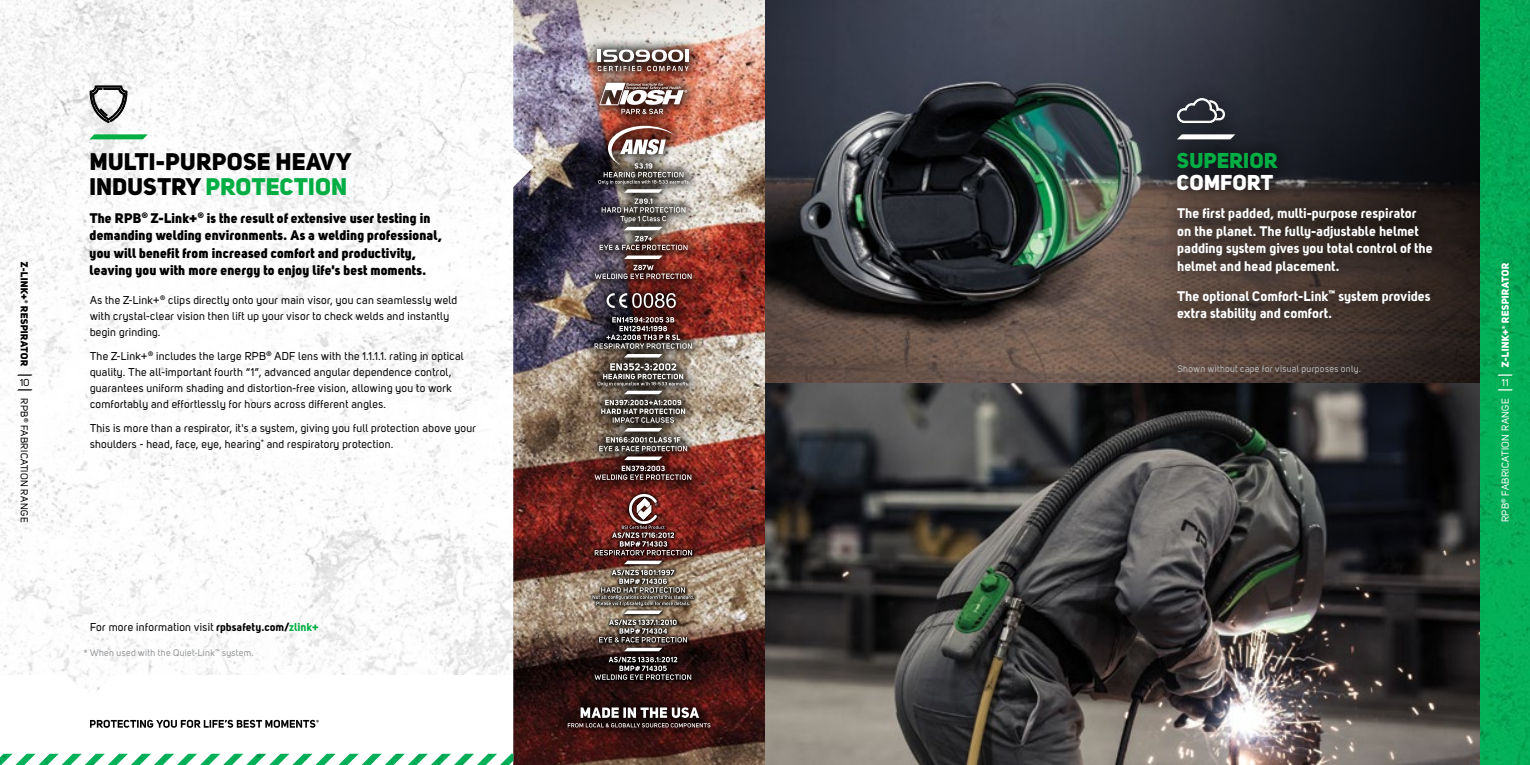
<style>
.page{position:relative;width:1530px;height:765px;background:#fff}
.page>*{position:absolute;margin:0;border:0;box-sizing:border-box;transform-origin:0 0}
.t1{font:23.75px/25px "Uni Sans Heavy";letter-spacing:.01em;color:#000}
.t2{font:21.25px "Uni Sans Heavy";letter-spacing:.005em;color:#00ae43}
.t3{font:21.25px "Uni Sans Heavy";letter-spacing:.005em;color:#fff}
.t4{font:13.75px/17.5px "Uni Sans Heavy";letter-spacing:.005em;color:#000}
.t5{font:13.75px/17.5px "Uni Sans Bold";letter-spacing:.005em;color:#fff}
.t6{font:11.25px/16.2px "Uni Sans Regular";letter-spacing:.02em;color:#000}
.t7{font:10px "Uni Sans Regular";letter-spacing:.025em;color:#000}
.t8{font:10px "Uni Sans Regular";letter-spacing:.025em;color:#fff}
.t9{font:10px "Uni Sans Heavy";letter-spacing:.025em;color:#000}
.t10{font:10px "Uni Sans Heavy";letter-spacing:.025em;color:#fff}
.t11{font:9.38px "Uni Sans Regular";letter-spacing:.03em;color:#bcbec0}
.t12{font:9.38px "Uni Sans Regular";letter-spacing:.03em;color:#939598}
.t13{font:700 4.38px "Uni Sans Semi";color:#000}
.t14{font:700 4.38px "Uni Sans Semi";color:#fff}
.s1{color:#00ae43}
.s2{font-family:"Uni Sans Bold"}
.s3{font-family:"Uni Sans Bold";color:#00ae43}
</style>
<div class="page">
<img style="left:0;top:0;width:513px;height:691px">
<img style="left:513px;top:0;width:252px;height:765px">
<img style="left:765px;top:382px;width:715px;height:383px">
<svg style="left:90px;top:719px;width:229px;height:9px"></svg>
<svg style="left:90px;top:86px;width:37px;height:37px"></svg>
<div style="left:557px;top:696px;width:165px;height:43px;background:#000;opacity:.75"></div>
<svg style="left:568px;top:707px;width:143px;height:21px;background:#605151"></svg>
<img style="left:765px;top:0;width:285px;height:382px">
<svg style="left:1050px;top:0;width:430px;height:382px;background:#403d3e"></svg>
<div style="left:1158px;top:80px;width:292px;height:259px;background:#000;opacity:.5"></div>
<div style="left:1179px;top:134px;width:54px;height:5px;background:#fff"></div>
<svg style="left:1177px;top:98px;width:48px;height:25px"></svg>
<div style="left:92px;top:134px;width:53px;height:5px;background:#00ae43"></div>
<svg style="left:18px;top:389px;width:14px;height:2px"></svg>
<svg style="left:18px;top:374px;width:14px;height:2px"></svg>
<img style="left:1480px;top:0;width:50px;height:765px">
<svg style="left:1498px;top:389px;width:14px;height:2px"></svg>
<svg style="left:1498px;top:374px;width:14px;height:2px"></svg>
<img style="left:0;top:754px;width:513px;height:11px">
<div style="left:76px;top:641px;width:185px;height:25px;background:#fff"></div>
<div style="left:585px;top:38px;width:115px;height:45px;background:#000;opacity:.75"></div>
<svg style="left:598px;top:50px;width:91px;height:20px"></svg>
<div style="left:588px;top:70px;width:110px;height:55px;background:#000;opacity:.75"></div>
<svg style="left:599px;top:83px;width:88px;height:30px"></svg>
<div style="left:590px;top:491px;width:108px;height:192px;background:#000;opacity:.75"></div>
<svg style="left:593px;top:561px;width:101px;height:119px;background:#6c5e55"></svg>
<svg style="left:595px;top:492px;width:97px;height:63px;background:#7a3d39"></svg>
<div style="left:584px;top:113px;width:120px;height:178px;background:#000;opacity:.75"></div>
<svg style="left:624px;top:256px;width:39px;height:3px"></svg>
<svg style="left:595px;top:265px;width:97px;height:14px"></svg>
<svg style="left:600px;top:236px;width:87px;height:14px"></svg>
<img style="left:598px;top:126px;width:92px;height:104px">
<div style="left:583px;top:282px;width:120px;height:210px;background:#000;opacity:.75"></div>
<svg style="left:607px;top:293px;width:69px;height:15px"></svg>
<svg style="left:595px;top:457px;width:96px;height:23px;background:#68413e"></svg>
<svg style="left:595px;top:317px;width:97px;height:134px;background:#6d635c"></svg>
<p class="t9" style="left:30px;top:262px;width:39px;rotate:90deg">Z-LINK+</p>
<p class="t13" style="left:29px;top:300px;width:5px;rotate:90deg">®</p>
<p class="t9" style="left:30px;top:306px;width:63px;rotate:90deg">RESPIRATOR</p>
<p class="t7" style="left:30px;top:398px;width:125px;rotate:90deg">RPB<sup>®</sup> FABRICATION RANGE</p>
<p class="t7" style="left:20px;top:377px;width:11px">10</p>
<h1 class="t1" style="left:90px;top:148px;width:263px">MULTI-PURPOSE HEAVY<br>INDUSTRY <span class="s1">PROTECTION</span></h1>
<p class="t4" style="left:90px;top:209px;width:354px">The RPB<sup>®</sup> Z-Link+<sup>®</sup> is the result of extensive user testing in demanding welding environments. As a welding professional, you will benefit from increased comfort and productivity, leaving you with more energy to enjoy life's best moments.</p>
<p class="t6" style="left:90px;top:292px;width:369px">As the Z-Link+<sup>®</sup> clips directly onto your main visor, you can seamlessly weld with crystal-clear vision then lift up your visor to check welds and instantly begin grinding.</p>
<p class="t6" style="left:90px;top:348px;width:375px">The Z-Link+<sup>®</sup> includes the large RPB<sup>®</sup> ADF lens with the 1.1.1.1. rating in optical quality. The all-important fourth “1”, advanced angular dependence control, guarantees uniform shading and distortion-free vision, allowing you to work comfortably and effortlessly for hours across different angles.</p>
<p class="t6" style="left:90px;top:420px;width:387px">This is more than a respirator, it's a system, giving you full protection above your shoulders - head, face, eye, hearing<sup>*</sup> and respiratory protection.</p>
<p class="t6" style="left:90px;top:618px;width:230px">For more information visit <span class="s2">rpbsafety.com/</span><span class="s3">zlink+</span></p>
<p class="t12" style="left:84px;top:647px;width:171px">* When used with the Quiet-Link<sup>™</sup> system.</p>
<h2 class="t2" style="left:1177px;top:147px;width:102px">SUPERIOR</h2>
<h2 class="t3" style="left:1177px;top:170px;width:97px">COMFORT</h2>
<p class="t5" style="left:1177px;top:204px;width:257px">The first padded, multi-purpose respirator on the planet. The fully-adjustable helmet padding system gives you total control of the helmet and head placement.</p>
<p class="t5" style="left:1177px;top:287px;width:255px">The optional Comfort-Link<sup>™</sup> system provides extra stability and comfort.</p>
<p class="t11" style="left:1177px;top:363px;width:185px">Shown without cape for visual purposes only.</p>
<p class="t10" style="left:1499px;top:323px;width:63px;rotate:-90deg">RESPIRATOR</p>
<p class="t14" style="left:1501px;top:329px;width:5px;rotate:-90deg">®</p>
<p class="t10" style="left:1499px;top:367px;width:39px;rotate:-90deg">Z-LINK+</p>
<p class="t8" style="left:1502px;top:377px;width:8px">11</p>
<p class="t8" style="left:1500px;top:522px;width:125px;rotate:-90deg">RPB<sup>®</sup> FABRICATION RANGE</p>
</div>
